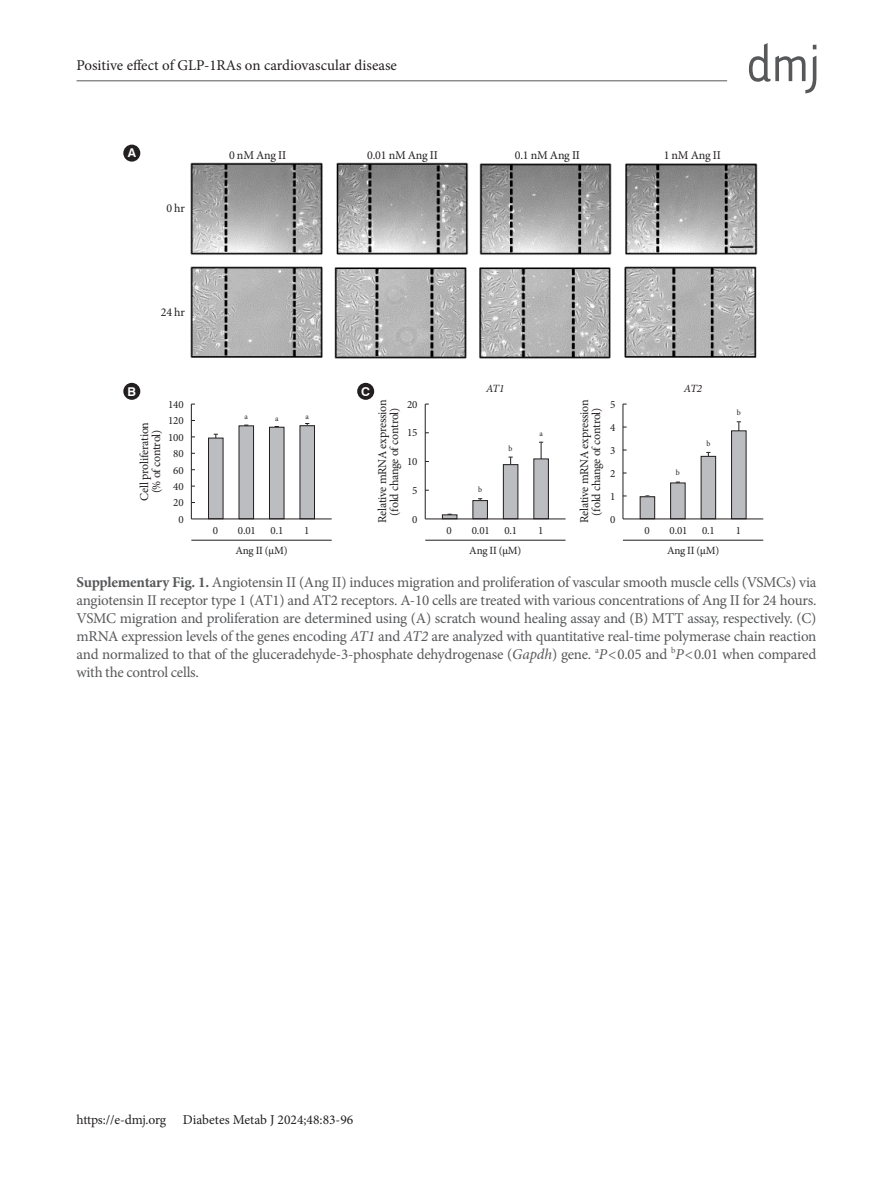
<style>
.page{position:relative;width:893px;height:1191px;background:#fff}
.page>*{position:absolute;margin:0;border:0;box-sizing:border-box;transform-origin:0 0}
.t1{font:15px/18px "Minion Pro";letter-spacing:-.02em;color:#57585a;text-align:justify}
.t2{font:15px "Minion Pro";color:#231f20}
.t3{font:13.5px "Minion Pro";color:#231f20}
.t4{font:700 12.15px "Swiss 721 BT";color:#fff}
.t5{font:12px/12px "Minion Pro";letter-spacing:-.02em;color:#231f20;text-align:center}
.t6{font:10.95px/16.5px "Minion Pro";letter-spacing:-.015em;color:#231f20;text-align:right}
.t7{font:italic 10.95px "Minion Pro";letter-spacing:-.045em;color:#231f20}
.t8{font:7.8px "Minion Pro";color:#231f20}
.s1{font-weight:700}
.s2{font-style:italic}
</style>
<div class="page">
<hr style="left:77px;top:80px;width:650px;height:1px;background:#57585a">
<svg style="left:749px;top:43px;width:67px;height:50px"></svg>
<div style="left:123px;top:383px;width:17px;height:17px;background:#231f20;border-radius:50%"></div>
<div style="left:357px;top:383px;width:17px;height:17px;background:#231f20;border-radius:50%"></div>
<div style="left:123px;top:145px;width:17px;height:17px;background:#231f20;border-radius:50%"></div>
<img style="left:190px;top:162px;width:568px;height:197px">
<hr style="left:191px;top:404px;width:1px;height:115px;background:#231f20">
<hr style="left:425px;top:404px;width:1px;height:115px;background:#231f20">
<hr style="left:623px;top:404px;width:1px;height:115px;background:#231f20">
<svg style="left:214px;top:434px;width:4px;height:4px"></svg>
<svg style="left:509px;top:457px;width:4px;height:7px"></svg>
<svg style="left:706px;top:452px;width:4px;height:4px"></svg>
<svg style="left:539px;top:442px;width:4px;height:17px"></svg>
<svg style="left:737px;top:421px;width:4px;height:10px"></svg>
<div style="left:209px;top:438px;width:14px;height:81px;background:#bcbdc0"></div>
<div style="left:208px;top:438px;width:15px;height:81px;border:1px solid #231f20"></div>
<hr style="left:442px;top:515px;width:15px;height:4px;background:#bcbdc0">
<div style="left:442px;top:514px;width:15px;height:5px;border:1px solid #231f20"></div>
<div style="left:640px;top:497px;width:15px;height:22px;background:#bcbdc0"></div>
<div style="left:640px;top:496px;width:15px;height:23px;border:1px solid #231f20"></div>
<div style="left:239px;top:426px;width:15px;height:93px;background:#bcbdc0"></div>
<div style="left:239px;top:426px;width:15px;height:93px;border:1px solid #231f20"></div>
<div style="left:473px;top:500px;width:14px;height:19px;background:#bcbdc0"></div>
<div style="left:473px;top:500px;width:15px;height:19px;border:1px solid #231f20"></div>
<div style="left:671px;top:483px;width:14px;height:36px;background:#bcbdc0"></div>
<div style="left:670px;top:483px;width:15px;height:36px;border:1px solid #231f20"></div>
<div style="left:269px;top:427px;width:15px;height:92px;background:#bcbdc0"></div>
<div style="left:269px;top:427px;width:15px;height:92px;border:1px solid #231f20"></div>
<div style="left:503px;top:464px;width:15px;height:55px;background:#bcbdc0"></div>
<div style="left:503px;top:464px;width:15px;height:55px;border:1px solid #231f20"></div>
<div style="left:701px;top:456px;width:15px;height:63px;background:#bcbdc0"></div>
<div style="left:701px;top:456px;width:15px;height:63px;border:1px solid #231f20"></div>
<div style="left:300px;top:426px;width:14px;height:93px;background:#bcbdc0"></div>
<div style="left:300px;top:425px;width:15px;height:94px;border:1px solid #231f20"></div>
<div style="left:534px;top:459px;width:14px;height:60px;background:#bcbdc0"></div>
<div style="left:534px;top:459px;width:15px;height:60px;border:1px solid #231f20"></div>
<div style="left:732px;top:431px;width:14px;height:88px;background:#bcbdc0"></div>
<div style="left:731px;top:431px;width:15px;height:88px;border:1px solid #231f20"></div>
<hr style="left:191px;top:518px;width:141px;height:1px;background:#231f20">
<hr style="left:425px;top:518px;width:141px;height:1px;background:#231f20">
<hr style="left:623px;top:518px;width:140px;height:1px;background:#231f20">
<hr style="left:191px;top:540px;width:141px;height:1px;background:#231f20">
<hr style="left:425px;top:540px;width:141px;height:1px;background:#231f20">
<hr style="left:623px;top:540px;width:140px;height:1px;background:#231f20">
<p class="t2" style="left:77px;top:55px;width:322px">Positive effect of GLP-1RAs on cardiovascular disease</p>
<p class="t4" style="left:128px;top:146px;width:10px">A</p>
<p class="t5" style="left:166px;top:202px;width:20px">0 hr</p>
<p class="t5" style="left:161px;top:306px;width:26px">24 hr</p>
<p class="t5" style="left:229px;top:149px;width:59px">0 nM Ang II</p>
<p class="t5" style="left:367px;top:149px;width:72px">0.01 nM Ang II</p>
<p class="t5" style="left:515px;top:149px;width:67px">0.1 nM Ang II</p>
<p class="t5" style="left:664px;top:149px;width:59px">1 nM Ang II</p>
<p class="t4" style="left:128px;top:384px;width:10px">B</p>
<p class="t4" style="left:361px;top:384px;width:10px">C</p>
<p class="t7" style="left:486px;top:381px;width:20px">AT1</p>
<p class="t7" style="left:684px;top:381px;width:20px">AT2</p>
<p class="t5" style="left:376px;top:523px;width:125px;rotate:-90deg">Relative mRNA expression (fold change of control)</p>
<p class="t5" style="left:578px;top:523px;width:125px;rotate:-90deg">Relative mRNA expression (fold change of control)</p>
<p class="t6" style="left:168px;top:396px;width:17px">140<br>120<br>100<br>80<br>60<br>40<br>20<br>0</p>
<p class="t6" style="left:407px;top:396px;width:12px">20</p>
<p class="t6" style="left:610px;top:392px;width:7px;line-height:23.1px;text-align:justify">5<br>4<br>3<br>2<br>1<br>0</p>
<p class="t8" style="left:245px;top:411px;width:5px">a</p>
<p class="t8" style="left:305px;top:411px;width:5px">a</p>
<p class="t8" style="left:275px;top:413px;width:5px">a</p>
<p class="t5" style="left:138px;top:501px;width:80px;rotate:-90deg">Cell proliferation (% of control)</p>
<p class="t6" style="left:407px;top:425px;width:12px">15</p>
<p class="t6" style="left:407px;top:453px;width:12px">10</p>
<p class="t6" style="left:412px;top:482px;width:7px">5</p>
<p class="t6" style="left:412px;top:511px;width:7px">0</p>
<p class="t8" style="left:539px;top:428px;width:5px">a</p>
<p class="t8" style="left:509px;top:443px;width:6px">b</p>
<p class="t8" style="left:478px;top:484px;width:6px">b</p>
<p class="t8" style="left:676px;top:467px;width:6px">b</p>
<p class="t8" style="left:706px;top:438px;width:6px">b</p>
<p class="t8" style="left:737px;top:407px;width:6px">b</p>
<p class="t6" style="left:213px;top:522px;width:7px">0</p>
<p class="t6" style="left:238px;top:522px;width:19px">0.01</p>
<p class="t6" style="left:271px;top:522px;width:14px">0.1</p>
<p class="t6" style="left:304px;top:522px;width:7px">1</p>
<p class="t6" style="left:447px;top:522px;width:7px">0</p>
<p class="t6" style="left:472px;top:522px;width:19px">0.01</p>
<p class="t6" style="left:504px;top:522px;width:14px">0.1</p>
<p class="t6" style="left:538px;top:522px;width:7px">1</p>
<p class="t6" style="left:644px;top:522px;width:7px">0</p>
<p class="t6" style="left:670px;top:522px;width:19px">0.01</p>
<p class="t6" style="left:702px;top:522px;width:14px">0.1</p>
<p class="t6" style="left:736px;top:522px;width:7px">1</p>
<p class="t6" style="left:235px;top:542px;width:54px">Ang II (μM)</p>
<p class="t6" style="left:469px;top:542px;width:54px">Ang II (μM)</p>
<p class="t6" style="left:667px;top:542px;width:54px">Ang II (μM)</p>
<p class="t1" style="left:77px;top:573px;width:741px"><span class="s1">Supplementary Fig. 1.</span> Angiotensin II (Ang II) induces migration and proliferation of vascular smooth muscle cells (VSMCs) via angiotensin II receptor type 1 (AT1) and AT2 receptors. A-10 cells are treated with various concentrations of Ang II for 24 hours.<br>VSMC migration and proliferation are determined using (A) scratch wound healing assay and (B) MTT assay, respectively. (C) mRNA expression levels of the genes encoding <span class="s2">AT1</span> and <span class="s2">AT2</span> are analyzed with quantitative real-time polymerase chain reaction and normalized to that of the gluceradehyde-3-phosphate dehydrogenase (<span class="s2">Gapdh</span>) gene. <sup>a</sup><span class="s2">P</span>&lt;0.05 and <sup>b</sup><span class="s2">P</span>&lt;0.01 when compared with the control cells.</p>
<p class="t3" style="left:77px;top:1110px;width:278px">https://e-dmj.org Diabetes Metab J 2024;48:83-96</p>
</div>
